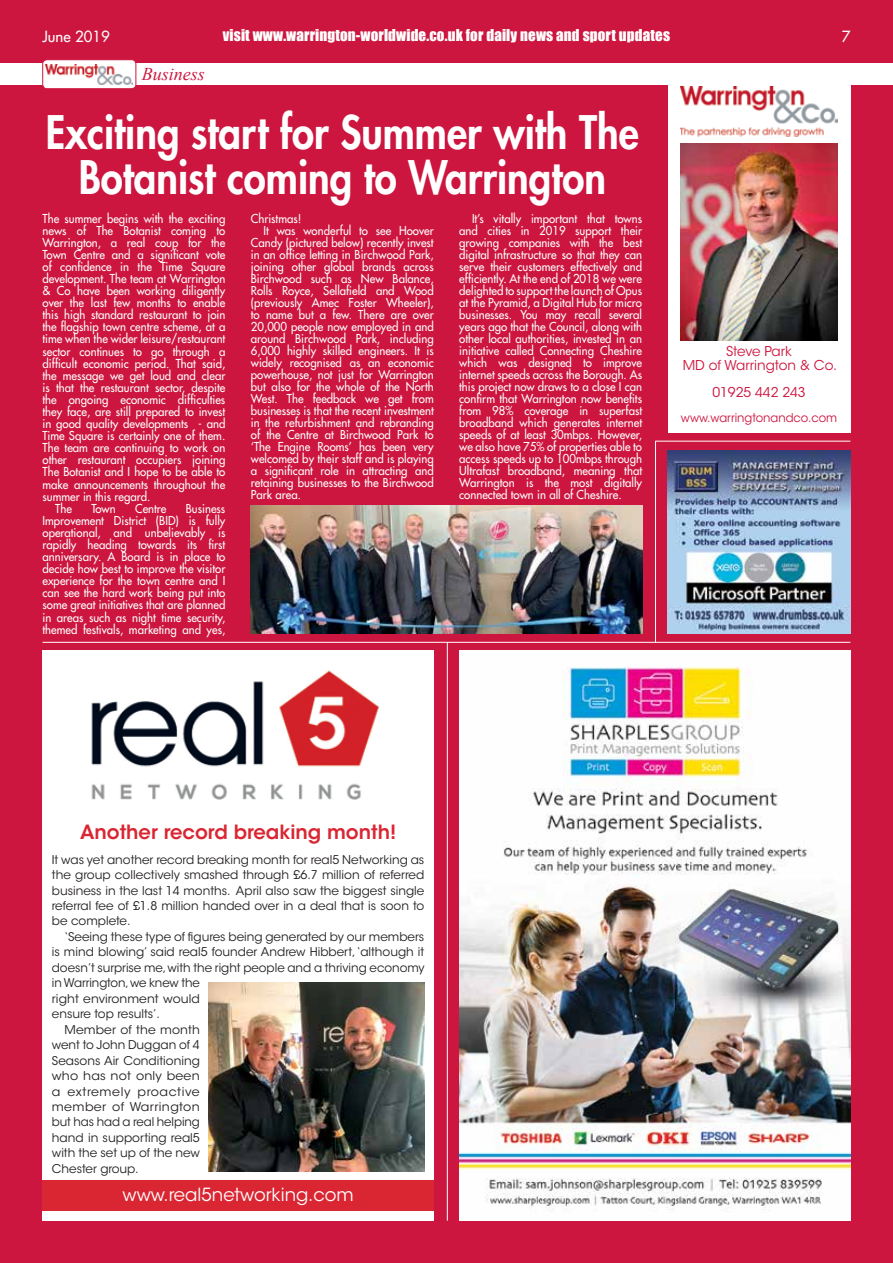
<style>
.page{position:relative;width:893px;height:1263px;background:#cd163f}
.page>*{position:absolute;margin:0;border:0;box-sizing:border-box;transform-origin:0 0}
.t1{font:800 45px/45px "Futura Std";color:#fff;text-align:center;scale:.89 1}
.t2{font:600 19.5px "ITC Avant Garde Std";color:#d92632}
.t3{font:18px "ITC Avant Garde Std";color:#fff}
.t4{font:italic 18px "Times New Roman";color:#cd163f}
.t5{font:15px "Impact";letter-spacing:.01em;color:#fff}
.t6{font:500 15px "Futura Std";color:#fff}
.t7{font:13.5px "ITC Avant Garde Std";color:#cd163f}
.t8{font:500 12px/12px "Futura Std";color:#fff;text-align:justify;scale:.95 1}
.t9{font:12px "ITC Avant Garde Std";color:#231f20}
.t10{font:12px "ITC Avant Garde Std";color:#cd163f;scale:.96 1}
.t11{font:12px "ITC Avant Garde Std";letter-spacing:.045em;color:#231f20;scale:1.05 1}
.t12{font:12px "ITC Avant Garde Std";letter-spacing:.03em;color:#231f20;scale:1.05 1}
.t13{font:12px "ITC Avant Garde Std";color:#231f20;scale:1.05 1}
</style>
<div class="page">
<div style="left:0;top:64px;width:893px;height:21px;background:#fff"></div>
<div style="left:43px;top:60px;width:93px;height:29px;background:#fff;border-radius:4px"></div>
<img style="left:46px;top:64px;width:87px;height:20px">
<div style="left:43px;top:60px;width:93px;height:29px;border:1px solid #cd163f;border-radius:4px"></div>
<div style="left:668px;top:79px;width:182px;height:353px;background:#fff"></div>
<img style="left:680px;top:143px;width:158px;height:197px">
<img style="left:680px;top:86px;width:157px;height:51px">
<hr style="left:655px;top:441px;width:1px;height:201px;background:#fff">
<hr style="left:655px;top:441px;width:195px;height:1px;background:#fff">
<hr style="left:43px;top:642px;width:807px;height:1px;background:#fff">
<hr style="left:447px;top:642px;width:1px;height:579px;background:#fff">
<img style="left:668px;top:451px;width:182px;height:183px">
<img style="left:251px;top:505px;width:391px;height:129px">
<div style="left:43px;top:651px;width:391px;height:569px;background:#fff"></div>
<img style="left:91px;top:670px;width:288px;height:130px">
<div style="left:43px;top:1181px;width:391px;height:30px;background:#d92632"></div>
<img style="left:208px;top:982px;width:216px;height:189px">
<img style="left:459px;top:651px;width:392px;height:569px">
<p class="t6" style="left:43px;top:27px;width:69px">June 2019</p>
<p class="t5" style="left:223px;top:24px;width:449px">visit www.warrington-worldwide.co.uk for daily news and sport updates</p>
<p class="t6" style="left:842px;top:27px;width:10px">7</p>
<p class="t4" style="left:142px;top:62px;width:65px">Business</p>
<p class="t1" style="left:46px;top:110px;width:668px">Exciting start for Summer with The<br>Botanist coming to Warrington</p>
<p class="t8" style="left:43px;top:212px;width:194px">The summer begins with the exciting news of The Botanist coming to Warrington, a real coup for the Town Centre and a significant vote of confidence in the Time Square development. The team at Warrington &amp; Co have been working diligently over the last few months to enable this high standard restaurant to join the flagship town centre scheme, at a time when the wider leisure/restaurant sector continues to go through a difficult economic period. That said, the message we get loud and clear is that the restaurant sector, despite the ongoing economic difficulties they face, are still prepared to invest in good quality developments - and Time Square is certainly one of them.<br>The team are continuing to work on other restaurant occupiers joining The Botanist and I hope to be able to make announcements throughout the summer in this regard.</p>
<p class="t8" style="left:55px;top:502px;width:19px">The</p>
<p class="t8" style="left:91px;top:502px;width:27px">Town</p>
<p class="t8" style="left:135px;top:502px;width:35px">Centre</p>
<p class="t8" style="left:43px;top:502px;width:194px;text-indent:143px">Business Improvement District (BID) is fully operational, and unbelievably is rapidly heading towards its first anniversary. A Board is in place to decide how best to improve the visitor experience for the town centre and I can see the hard work being put into some great initiatives that are planned in areas such as night time security, themed festivals, marketing and yes,</p>
<p class="t8" style="left:251px;top:212px;width:55px">Christmas!</p>
<p class="t8" style="left:251px;top:224px;width:194px;text-indent:13px">It was wonderful to see Hoover Candy (pictured below) recently invest in an office letting in Birchwood Park, joining other global brands across Birchwood such as New Balance, Rolls Royce, Sellafield and Wood (previously Amec Foster Wheeler), to name but a few. There are over 20,000 people now employed in and around Birchwood Park, including 6,000 highly skilled engineers. It is widely recognised as an economic powerhouse, not just for Warrington but also for the whole of the North West. The feedback we get from businesses is that the recent investment in the refurbishment and rebranding of the Centre at Birchwood Park to ‘The Engine Rooms’ has been very welcomed by their staff and is playing a significant role in attracting and retaining businesses to the Birchwood Park area.</p>
<p class="t8" style="left:459px;top:212px;width:194px;text-indent:13px">It’s vitally important that towns and cities in 2019 support their growing companies with the best digital infrastructure so that they can serve their customers effectively and efficiently. At the end of 2018 we were delighted to support the launch of Opus at the Pyramid, a Digital Hub for micro businesses. You may recall several years ago that the Council, along with other local authorities, invested in an initiative called Connecting Cheshire which was designed to improve internet speeds across the Borough. As this project now draws to a close I can confirm that Warrington now benefits from 98% coverage in superfast broadband which generates internet speeds of at least 30mbps. However, we also have 75% of properties able to access speeds up to 100mbps through Ultrafast broadband, meaning that Warrington is the most digitally connected town in all of Cheshire.</p>
<p class="t7" style="left:726px;top:343px;width:67px">Steve Park</p>
<p class="t7" style="left:683px;top:357px;width:156px">MD of Warrington &amp; Co.</p>
<p class="t7" style="left:712px;top:383px;width:95px">01925 442 243</p>
<p class="t10" style="left:681px;top:410px;width:164px">www.warringtonandco.com</p>
<p class="t2" style="left:80px;top:819px;width:318px">Another record breaking month!</p>
<p class="t9" style="left:52px;top:852px;width:374px">It was yet another record breaking month for real5 Networking as</p>
<p class="t9" style="left:52px;top:867px;width:374px">the group collectively smashed through £6.7 million of referred</p>
<p class="t9" style="left:52px;top:883px;width:374px">business in the last 14 months. April also saw the biggest single</p>
<p class="t9" style="left:52px;top:898px;width:374px">referral fee of £1.8 million handed over in a deal that is soon to</p>
<p class="t9" style="left:52px;top:914px;width:80px">be complete.</p>
<p class="t9" style="left:65px;top:929px;width:361px">‘Seeing these type of figures being generated by our members</p>
<p class="t9" style="left:52px;top:945px;width:374px">is mind blowing’ said real5 founder Andrew Hibbert, ‘although it</p>
<p class="t9" style="left:52px;top:960px;width:374px">doesn’t surprise me, with the right people and a thriving economy</p>
<p class="t9" style="left:52px;top:976px;width:149px">in Warrington, we knew the</p>
<p class="t9" style="left:52px;top:991px;width:150px">right environment would</p>
<p class="t9" style="left:52px;top:1006px;width:110px">ensure top results’.</p>
<p class="t9" style="left:65px;top:1022px;width:137px">Member of the month</p>
<p class="t9" style="left:52px;top:1037px;width:149px">went to John Duggan of 4</p>
<p class="t9" style="left:52px;top:1053px;width:149px">Seasons Air Conditioning</p>
<p class="t13" style="left:52px;top:1068px;width:142px">who has not only been</p>
<p class="t11" style="left:52px;top:1084px;width:142px">a extremely proactive</p>
<p class="t12" style="left:52px;top:1099px;width:142px">member of Warrington</p>
<p class="t9" style="left:52px;top:1115px;width:150px">but has had a real helping</p>
<p class="t9" style="left:52px;top:1130px;width:150px">hand in supporting real5</p>
<p class="t9" style="left:52px;top:1146px;width:149px">with the set up of the new</p>
<p class="t9" style="left:52px;top:1161px;width:88px">Chester group.</p>
<p class="t3" style="left:123px;top:1183px;width:233px">www.real5networking.com</p>
</div>
